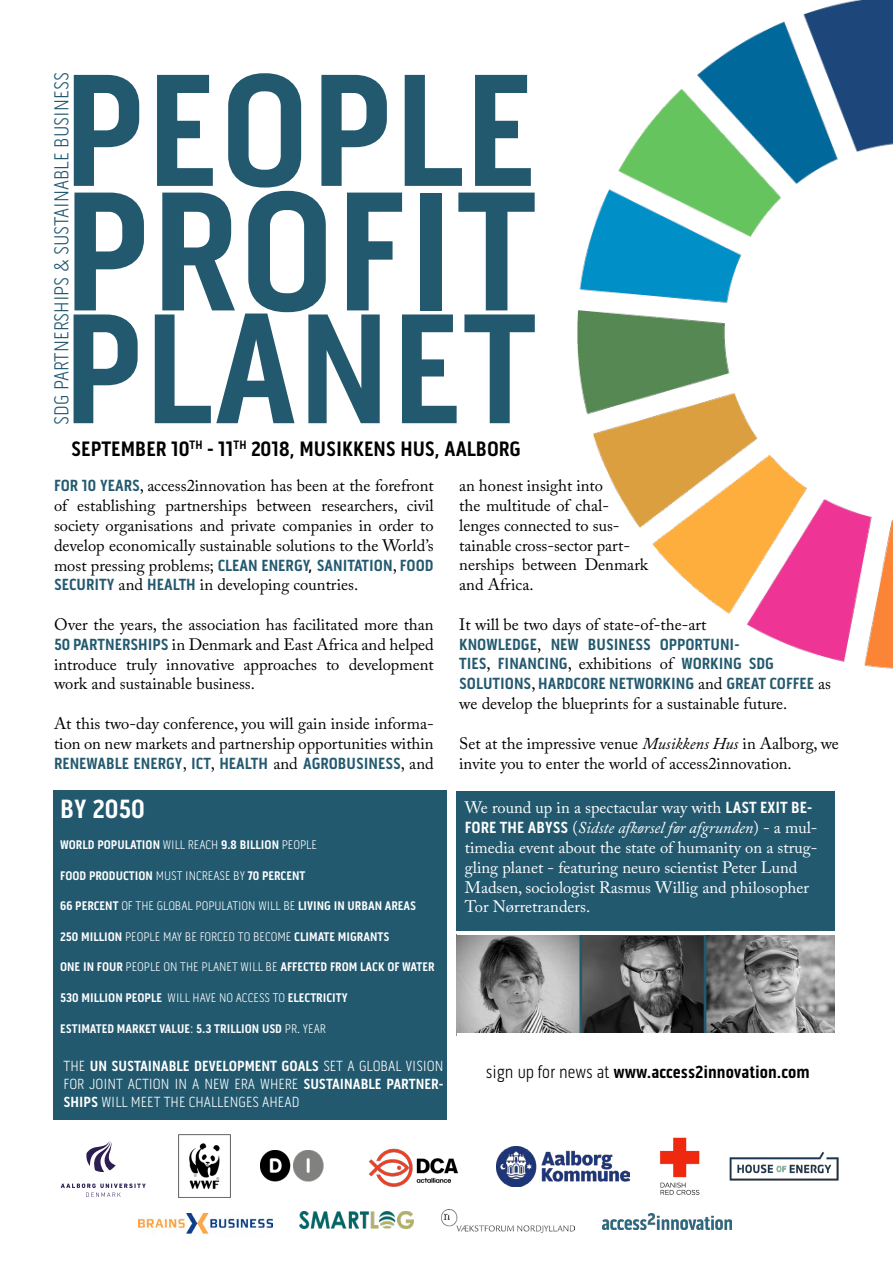
<style>
.page{position:relative;width:893px;height:1263px;background:#fff}
.page>*{position:absolute;margin:0;border:0;box-sizing:border-box;transform-origin:0 0}
.t1{font:700 173.4px "Pill Gothic 300 mg";letter-spacing:.005em;color:#22596f}
.t2{font:700 163.2px "Pill Gothic 300 mg";letter-spacing:.005em;color:#22596f}
.t3{font:700 159.9px "Pill Gothic 300 mg";letter-spacing:.005em;color:#22596f}
.t4{font:700 27px "Pill Gothic 300 mg";color:#fff}
.t5{font:700 21.3px "Pill Gothic 300 mg";color:#000}
.t6{font:300 20.7px "Pill Gothic 300 mg";color:#22596f}
.t7{font:700 18px "Pill Gothic 300 mg";color:#000}
.t8{font:16.5px/19.8px "Adobe Caslon Pro";color:#000}
.t9{font:16.5px/19.8px "Adobe Caslon Pro";color:#fff}
.t10{font:700 16.5px "Pill Gothic 300 mg";color:#22596f}
.t11{font:300 15px/18px "Pill Gothic 300 mg";color:#fff;text-align:justify}
.t12{font:700 12.75px "Pill Gothic 300 mg";color:#fff}
.s1{font-family:"Pill Gothic 300 mg";font-weight:700;color:#22596f}
.s2{font-family:"Pill Gothic 300 mg";font-weight:700}
.s3{font-family:"Adobe Caslon Pro";font-weight:400;color:#000}
.s4{font-weight:300}
.s5{font-weight:700}
.s6{font-style:italic}
</style>
<div class="page">
<div style="left:53px;top:789px;width:393px;height:330px;background:#22596f"></div>
<img style="left:457px;top:935px;width:378px;height:98px">
<div style="left:579px;top:933px;width:127px;height:104px;border:3px solid #22596f"></div>
<svg style="left:457px;top:930px;width:378px;height:5px"></svg>
<div style="left:457px;top:1034px;width:393px;height:17px;background:#fff"></div>
<div style="left:457px;top:791px;width:378px;height:139px;background:#22596f"></div>
<img style="left:577px;top:0;width:316px;height:669px">
<img style="left:602px;top:1213px;width:130px;height:16px">
<img style="left:660px;top:1137px;width:40px;height:58px">
<img style="left:369px;top:1148px;width:89px;height:39px">
<img style="left:260px;top:1150px;width:64px;height:32px">
<img style="left:178px;top:1134px;width:53px;height:64px">
<svg style="left:61px;top:1183px;width:85px;height:14px"></svg>
<svg style="left:86px;top:1141px;width:30px;height:31px"></svg>
<img style="left:441px;top:1210px;width:134px;height:23px">
<img style="left:496px;top:1146px;width:134px;height:40px">
<img style="left:139px;top:1213px;width:133px;height:22px">
<img style="left:300px;top:1212px;width:114px;height:16px">
<img style="left:730px;top:1152px;width:108px;height:28px">
<p class="t2" style="left:63px;top:34px;width:475px">PEOPLE</p>
<p class="t1" style="left:63px;top:149px;width:475px">PROFIT</p>
<p class="t3" style="left:63px;top:274px;width:475px">PLANET</p>
<p class="t6" style="left:49px;top:425px;width:354px;rotate:-90deg">SDG PARTNERSHIPS &amp; SUSTAINABLE BUSINESS</p>
<p class="t5" style="left:71px;top:436px;width:451px">SEPTEMBER 10<sup>TH</sup> - 11<sup>TH</sup> 2018, MUSIKKENS HUS, AALBORG</p>
<p class="t8" style="left:54px;top:476px;width:381px;text-align:justify"><span class="s1">FOR 10 YEARS</span>, access2innovation has been at the forefront of establishing partnerships between researchers, civil society organisations and private companies in order to develop economically sustainable solutions to the World’s most pressing problems; <span class="s1">CLEAN ENERGY</span><span class="s2">,</span> <span class="s1">SANITATION</span>, <span class="s1">FOOD SECURITY</span> and <span class="s1">HEALTH</span> in developing countries.</p>
<p class="t8" style="left:54px;top:614px;width:381px;text-align:justify">Over the years, the association has facilitated more than <span class="s1">50 PARTNERSHIPS</span> in Denmark and East Africa and helped introduce truly innovative approaches to development work and sustainable business.</p>
<p class="t8" style="left:54px;top:713px;width:381px">At this two-day conference, you will gain inside informa&shy;tion on new markets and partnership opportunities within</p>
<p class="t10" style="left:54px;top:753px;width:381px">RENEWABLE ENERGY<span class="s3">,</span> ICT<span class="s3">,</span> HEALTH <span class="s3">and</span> AGROBUSINESS<span class="s3">, and</span></p>
<p class="t4" style="left:60px;top:793px;width:86px">BY 2050</p>
<p class="t12" style="left:60px;top:837px;width:258px">WORLD POPULATION <span class="s4">WILL REACH</span> 9.8 BILLION <span class="s4">PEOPLE</span></p>
<p class="t12" style="left:60px;top:868px;width:247px">FOOD PRODUCTION <span class="s4">MUST INCREASE BY</span> 70 PERCENT</p>
<p class="t12" style="left:60px;top:898px;width:357px">66 PERCENT <span class="s4">OF THE GLOBAL POPULATION WILL BE</span> LIVING IN URBAN AREAS</p>
<p class="t12" style="left:60px;top:929px;width:331px">250 MILLION <span class="s4">PEOPLE MAY BE FORCED TO BECOME</span> CLIMATE MIGRANTS</p>
<p class="t12" style="left:60px;top:959px;width:376px">ONE IN FOUR <span class="s4">PEOPLE ON THE PLANET WILL BE</span> AFFECTED FROM LACK OF WATER</p>
<p class="t12" style="left:60px;top:990px;width:289px">530 MILLION PEOPLE <span class="s4">WILL HAVE NO ACCESS TO</span> ELECTRICITY</p>
<p class="t12" style="left:60px;top:1021px;width:267px">ESTIMATED MARKET VALUE<span class="s4">:</span> 5.3 TRILLION USD <span class="s4">PR. YEAR</span></p>
<p class="t11" style="left:64px;top:1056px;width:381px">THE <span class="s5">UN SUSTAINABLE DEVELOPMENT GOALS</span> SET A GLOBAL VISION FOR JOINT ACTION IN A NEW ERA WHERE <span class="s5">SUSTAINABLE PARTNER-SHIPS</span> WILL MEET THE CHALLENGES AHEAD</p>
<p class="t8" style="left:459px;top:476px;width:190px">an honest insight into<br>the multitude of chal&shy;lenges connected to sus&shy;tainable cross-sector part&shy;nerships between Denmark and Africa.</p>
<p class="t8" style="left:459px;top:614px;width:373px">It will be two days of state-of-the-art<br><span class="s1">KNOWLEDGE</span>, <span class="s1">NEW BUSINESS OPPORTUNI-<br>TIES</span>, <span class="s1">FINANCING</span>, exhibitions of <span class="s1">WORKING SDG SOLUTIONS</span>, <span class="s1">HARDCORE NETWORKING</span> and <span class="s1">GREAT COFFEE</span> as we develop the blueprints for a sustainable future.</p>
<p class="t8" style="left:459px;top:733px;width:381px">Set at the impressive venue <span class="s6">Musikkens Hus</span> in Aalborg, we invite you to enter the world of access2innovation.</p>
<p class="t9" style="left:465px;top:798px;width:354px">We round up in a spectacular way with <span class="s2">LAST EXIT BE-FORE THE ABYSS</span> (<span class="s6">Sidste afkørsel før afgrunden</span>) - a mul&shy;timedia event about the state of humanity on a strug&shy;gling planet - featuring neuro scientist Peter Lund Madsen, sociologist Rasmus Willig and philosopher Tor Nørretranders.</p>
<p class="t7" style="left:486px;top:1061px;width:326px"><span class="s4">sign up for news at</span> www.access2innovation.com</p>
</div>
